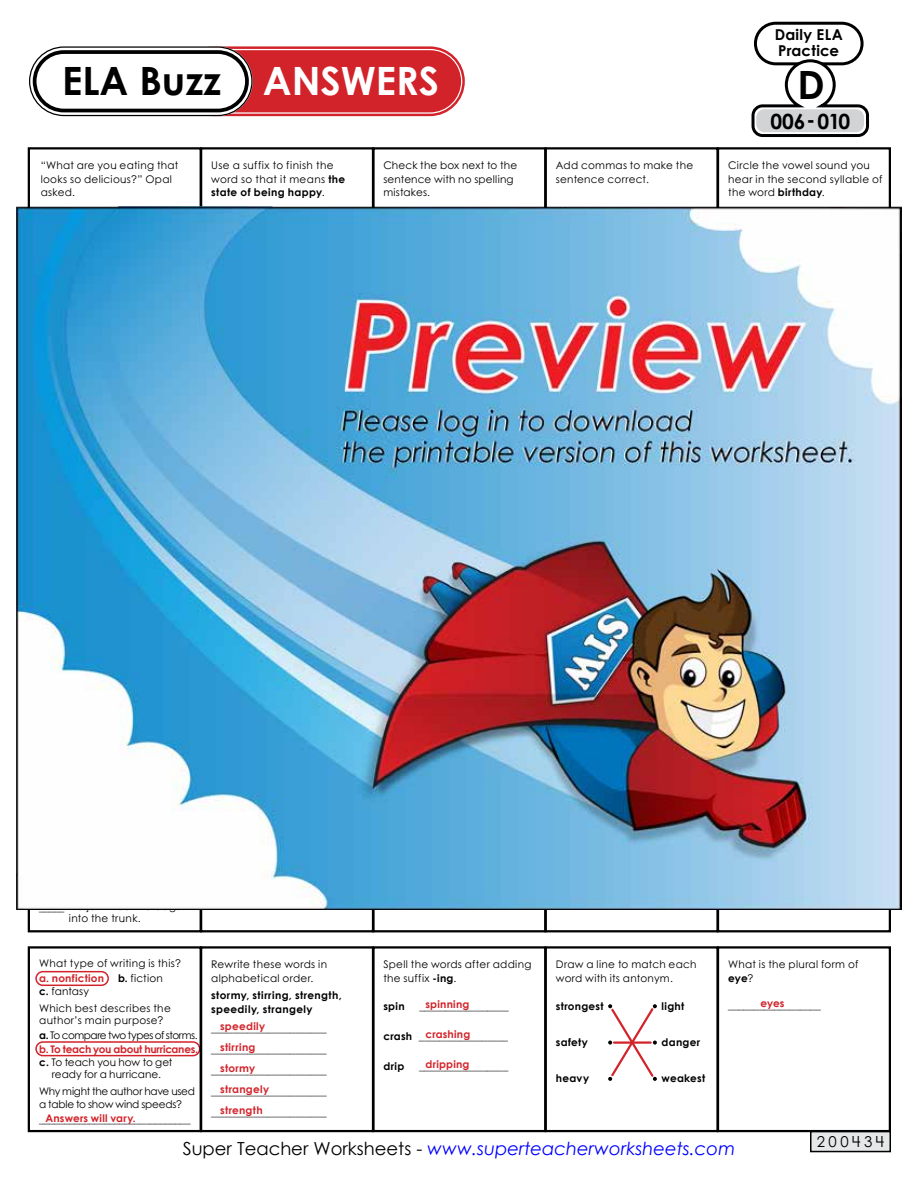
<style>
.page{position:relative;width:918px;height:1188px;background:#fff}
.page>*{position:absolute;margin:0;border:0;box-sizing:border-box;transform-origin:0 0}
.t1{font:700 39px "Century Gothic 2";color:#000}
.t2{font:700 21px "Century STW4";letter-spacing:-.02em;color:#000}
.t3{font:italic 18px "Century Gothic 2";color:#00f}
.t4{font:700 15px/15.8px "Century STW4";letter-spacing:.015em;color:#000}
.t5{font:15px "Century STW4";letter-spacing:.225em;color:#000}
.t6{font:10.5px/13.5px "Century STW4";letter-spacing:.02em;color:#000}
.t7{font:700 10.5px/21px "Century STW4";letter-spacing:.02em;color:#d2232a}
.t8{font:700 10.5px/13.5px "Century STW4";letter-spacing:.035em;color:#000}
.t9{font:10.5px/13.5px "Century STW4";letter-spacing:-.02em;color:#000}
.t10{font:10.5px/15px "Century STW4";letter-spacing:-.025em;color:#000}
.t11{font:700 10.5px/13.5px "Century STW4";letter-spacing:-.025em;color:#d2232a}
.t12{font:10.5px "Century STW4";color:#000}
.s1{color:#fff}
.s2{font-weight:700}
.s3{color:#000}
.s4{font-weight:400;color:#000}
.s5{font-style:normal;color:#000}
</style>
<div class="page">
<div style="left:182px;top:50px;width:279px;height:62px;background:#d2232a;border-radius:31px"></div>
<div style="left:179px;top:46px;width:286px;height:70px;border:2px solid #d2232a;border-radius:34px"></div>
<div style="left:184px;top:51px;width:276px;height:60px;border:2px solid #d2232a;border-radius:29px"></div>
<div style="left:28px;top:46px;width:225px;height:70px;border:8px solid #fff;border-radius:31px"></div>
<div style="left:33px;top:50px;width:216px;height:62px;background:#fff;border-radius:31px"></div>
<div style="left:29px;top:46px;width:224px;height:70px;border:1px solid #000;border-radius:34px"></div>
<div style="left:33px;top:50px;width:216px;height:62px;border:4px solid #000;border-radius:29px"></div>
<div style="left:811px;top:1131px;width:79px;height:21px;background:#e6e7e8"></div>
<div style="left:810px;top:1131px;width:81px;height:21px;border:2px solid #000"></div>
<div style="left:28px;top:147px;width:174px;height:186px;border:2px solid #000"></div>
<div style="left:372px;top:147px;width:174px;height:186px;border:2px solid #000"></div>
<div style="left:200px;top:147px;width:174px;height:186px;border:2px solid #000"></div>
<div style="left:545px;top:147px;width:174px;height:186px;border:2px solid #000"></div>
<div style="left:717px;top:147px;width:174px;height:186px;border:2px solid #000"></div>
<div style="left:28px;top:946px;width:174px;height:186px;border:2px solid #000"></div>
<div style="left:372px;top:946px;width:174px;height:186px;border:2px solid #000"></div>
<div style="left:200px;top:946px;width:174px;height:186px;border:2px solid #000"></div>
<div style="left:545px;top:946px;width:174px;height:186px;border:2px solid #000"></div>
<div style="left:717px;top:946px;width:174px;height:186px;border:2px solid #000"></div>
<div style="left:754px;top:22px;width:110px;height:43px;border:3px solid #000;border-radius:20px"></div>
<svg style="left:751px;top:58px;width:118px;height:79px"></svg>
<div style="left:756px;top:109px;width:108px;height:23px;background:#d1d3d4;border-radius:8px"></div>
<div style="left:35px;top:971px;width:74px;height:15px;border:2px solid #d2232a;border-radius:7px"></div>
<div style="left:35px;top:1041px;width:165px;height:15px;border:2px solid #d2232a;border-radius:7px"></div>
<svg style="left:608px;top:1004px;width:49px;height:77px"></svg>
<hr style="left:614px;top:1041px;width:37px;height:3px;background:#d2232a">
<img style="left:17px;top:206px;width:884px;height:704px">
<h1 class="t1" style="left:62px;top:52px;width:379px">ELA Buzz <span class="s1">ANSWERS</span></h1>
<h3 class="t4" style="left:775px;top:26px;width:70px">Daily ELA<br>Practice</h3>
<h1 class="t1" style="left:798px;top:55px;width:29px">D</h1>
<h2 class="t2" style="left:770px;top:105px;width:81px">006-010</h2>
<p class="t6" style="left:41px;top:159px;width:139px">“What are you eating that looks so delicious?” Opal asked.</p>
<p class="t6" style="left:211px;top:159px;width:136px">Use a suffix to finish the word so that it means <span class="s2">the state of being happy</span>.</p>
<p class="t6" style="left:728px;top:159px;width:156px">Circle the vowel sound you hear in the second syllable of the word <span class="s2">birthday</span>.</p>
<p class="t6" style="left:383px;top:159px;width:135px">Check the box next to the sentence with no spelling mistakes.</p>
<p class="t6" style="left:556px;top:159px;width:139px">Add commas to make the sentence correct.</p>
<p class="t6" style="left:69px;top:912px;width:73px">into the trunk.</p>
<p class="t6" style="left:39px;top:956px;width:143px">What type of writing is this?</p>
<p class="t7" style="left:39px;top:967px;width:66px">a. nonfiction</p>
<p class="t6" style="left:118px;top:971px;width:46px"><span class="s2">b.</span> fiction</p>
<p class="t6" style="left:39px;top:983px;width:133px;line-height:16.6px"><span class="s2">c.</span> fantasy<br>Which best describes the</p>
<p class="t10" style="left:39px;top:1013px;width:160px">author’s main purpose?<br><span class="s2">a.</span> To compare two types of storms.</p>
<p class="t11" style="left:39px;top:1042px;width:160px">b. To teach you about hurricanes. <span class="s3">c.</span> <span class="s4">To teach you how to get</span></p>
<p class="t12" style="left:52px;top:1067px;width:110px">ready for a hurricane.</p>
<p class="t9" style="left:39px;top:1084px;width:157px">Why might the author have used a table to show wind speeds?</p>
<p class="t6" style="left:39px;top:1113px;width:153px">______________________________</p>
<p class="t7" style="left:46px;top:1107px;width:92px">Answers will vary.</p>
<p class="t6" style="left:211px;top:958px;width:117px">Rewrite these words in alphabetical order.</p>
<p class="t8" style="left:211px;top:988px;width:132px">stormy, stirring, strength, speedily, strangely</p>
<p class="t6" style="left:211px;top:1018px;width:117px;line-height:21px;text-align:justify">______________________ ______________________ ______________________ ______________________ ______________________</p>
<p class="t7" style="left:220px;top:1016px;width:51px">speedily stirring stormy strangely strength</p>
<p class="t6" style="left:383px;top:958px;width:150px">Spell the words after adding the suffix <span class="s2">-ing</span>.</p>
<p class="t6" style="left:728px;top:958px;width:132px">What is the plural form of <span class="s2">eye</span>?</p>
<p class="t8" style="left:556px;top:999px;width:49px">strongest</p>
<p class="t8" style="left:662px;top:999px;width:24px">light</p>
<p class="t6" style="left:728px;top:998px;width:94px">__________________</p>
<p class="t8" style="left:556px;top:1035px;width:34px">safety</p>
<p class="t8" style="left:662px;top:1035px;width:40px">danger</p>
<p class="t8" style="left:556px;top:1071px;width:35px">heavy</p>
<p class="t8" style="left:662px;top:1071px;width:45px">weakest</p>
<p class="t6" style="left:556px;top:958px;width:142px">Draw a line to match each word with its antonym.</p>
<p class="t7" style="left:426px;top:993px;width:45px">spinning</p>
<p class="t7" style="left:760px;top:993px;width:26px">eyes</p>
<p class="t7" style="left:426px;top:1023px;width:46px">crashing</p>
<p class="t7" style="left:426px;top:1053px;width:46px">dripping</p>
<p class="t8" style="left:383px;top:999px;width:23px">spin</p>
<p class="t6" style="left:419px;top:999px;width:91px">_________________</p>
<p class="t6" style="left:383px;top:1029px;width:126px"><span class="s2">crash</span> _________________</p>
<p class="t8" style="left:383px;top:1059px;width:22px">drip</p>
<p class="t6" style="left:419px;top:1059px;width:91px">_________________</p>
<h3 class="t3" style="left:183px;top:1136px;width:554px"><span class="s5">Super Teacher Worksheets -</span> www.superteacherworksheets.com</h3>
<h3 class="t5" style="left:817px;top:1131px;width:69px">200434</h3>
</div>
